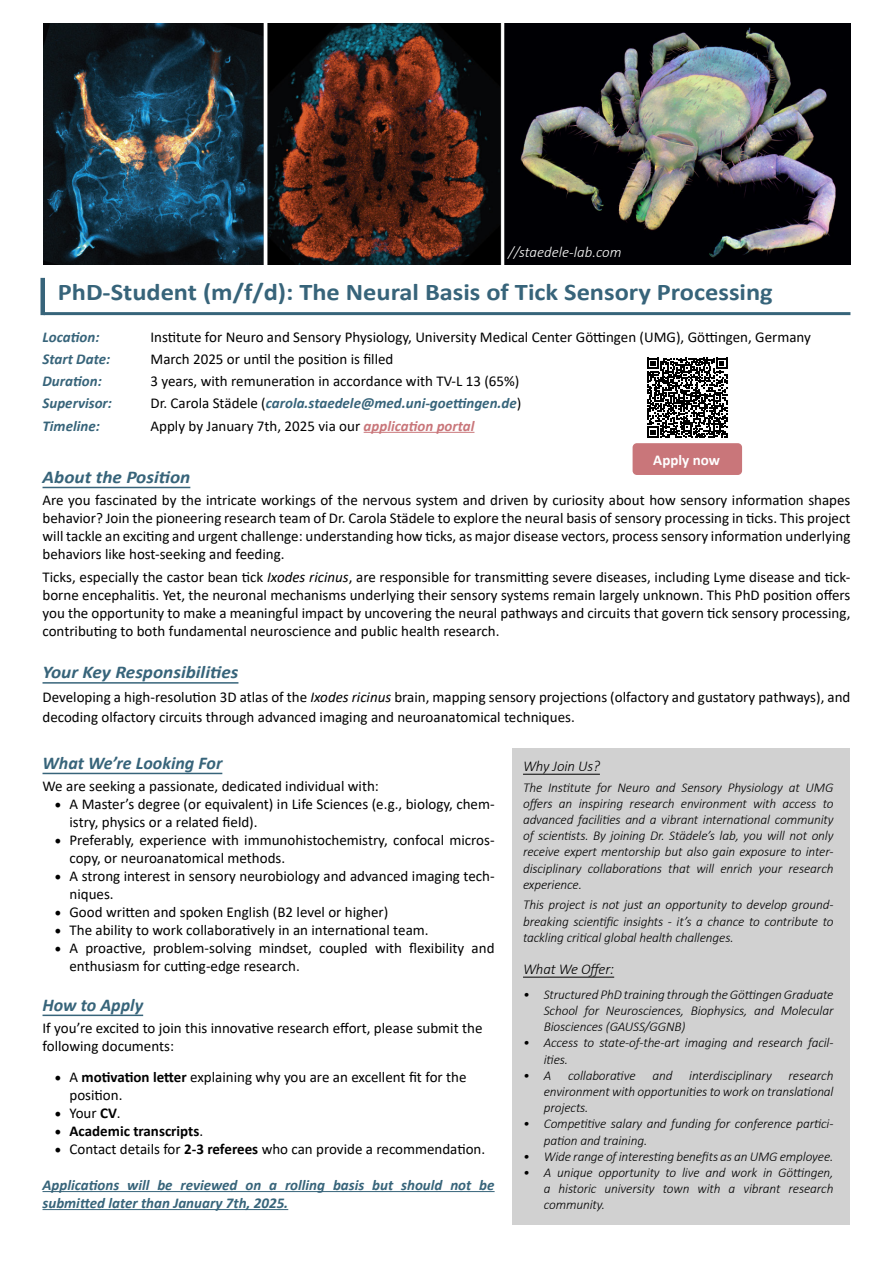
<style>
.page{position:relative;width:893px;height:1263px;background:#fff}
.page>*{position:absolute;margin:0;border:0;box-sizing:border-box;transform-origin:0 0}
.t1{font:700 24px "Calibri";color:#37647a;scale:1.1 1}
.t2{font:italic 700 18px "Calibri";color:#37647a;scale:1.07 1}
.t3{font:italic 700 18px "Calibri";color:#37647a}
.t4{font:15px/18px "Calibri";color:#000}
.t5{font:italic 700 15px/18px "Calibri";color:#37647a}
.t6{font:italic 300 15px "Calibri";letter-spacing:-.01em;color:#000}
.t7{font:700 15px "Calibri";color:#000}
.t8{font:italic 300 15px "Calibri";color:#fff}
.t9{font:700 15px "Calibri";color:#fff}
.t10{font:italic 300 13.5px/16.2px "Calibri";letter-spacing:-.01em;color:#000;text-align:justify}
.s1{font-weight:400;font-style:normal;color:#000}
.s2{font-weight:700;font-style:italic;color:#c9767a}
.s3{font-style:italic}
.s4{font-family:"Minion Pro";font-size:18px}
.s5{font-weight:700}
.s6{font-family:"Minion Pro";font-weight:400;font-size:18px}
.s7{font-weight:400}
</style>
<div class="page">
<hr style="left:364px;top:432px;width:110px;height:1px;background:#c9767a">
<hr style="left:43px;top:487px;width:147px;height:1px;background:#37647a">
<hr style="left:43px;top:682px;width:195px;height:2px;background:#37647a">
<div style="left:633px;top:443px;width:109px;height:32px;background:#c9767a;border-radius:4px"></div>
<div style="left:512px;top:749px;width:338px;height:476px;background:#d1d1d1"></div>
<img style="left:44px;top:23px;width:806px;height:241px">
<hr style="left:44px;top:312px;width:806px;height:3px;background:#37647a">
<div style="left:40px;top:278px;width:5px;height:37px;background:#37647a"></div>
<hr style="left:523px;top:774px;width:77px;height:1px;background:#000">
<hr style="left:523px;top:977px;width:91px;height:1px;background:#000">
<hr style="left:43px;top:773px;width:179px;height:1px;background:#37647a">
<hr style="left:43px;top:1014px;width:100px;height:2px;background:#37647a">
<hr style="left:43px;top:1191px;width:452px;height:1px;background:#37647a">
<hr style="left:43px;top:1209px;width:245px;height:1px;background:#37647a">
<svg style="left:647px;top:358px;width:80px;height:80px"></svg>
<p class="t8" style="left:509px;top:243px;width:114px">//staedele-lab.com</p>
<p class="t1" style="left:58px;top:275px;width:651px">PhD-Student (m/f/d): The Neural Basis of Tick Sensory Processing</p>
<p class="t5" style="left:43px;top:327px;width:58px">Location:</p>
<p class="t4" style="left:151px;top:327px;width:662px">Institute for Neuro and Sensory Physiology, University Medical Center Göttingen (UMG), Göttingen, Germany</p>
<p class="t5" style="left:43px;top:349px;width:69px">Start Date:</p>
<p class="t4" style="left:151px;top:349px;width:244px">March 2025 or until the position is filled</p>
<p class="t5" style="left:43px;top:372px;width:61px">Duration:</p>
<p class="t4" style="left:151px;top:372px;width:370px">3 years, with remuneration in accordance with TV-L 13 (65%)</p>
<p class="t5" style="left:43px;top:394px;width:71px">Supervisor:</p>
<p class="t5" style="left:151px;top:394px;width:372px"><span class="s1">Dr. Carola Städele (</span>carola.staedele@med.uni-goettingen.de<span class="s1">)</span></p>
<p class="t5" style="left:43px;top:416px;width:59px">Timeline:</p>
<p class="t4" style="left:151px;top:416px;width:325px">Apply by January 7th, 2025 via our <span class="s2">application portal</span></p>
<p class="t2" style="left:43px;top:464px;width:140px">About the Position</p>
<p class="t4" style="left:43px;top:491px;width:809px;text-align:justify">Are you fascinated by the intricate workings of the nervous system and driven by curiosity about how sensory information shapes behavior? Join the pioneering research team of Dr. Carola Städele to explore the neural basis of sensory processing in ticks. This project will tackle an exciting and urgent challenge: understanding how ticks, as major disease vectors, process sensory information underlying behaviors like host-seeking and feeding.</p>
<p class="t4" style="left:43px;top:567px;width:809px;text-align:justify">Ticks, especially the castor bean tick <span class="s3">Ixodes ricinus</span>, are responsible for transmitting severe diseases, including Lyme disease and tick&shy;borne encephalitis. Yet, the neuronal mechanisms underlying their sensory systems remain largely unknown. This PhD position offers you the opportunity to make a meaningful impact by uncovering the neural pathways and circuits that govern tick sensory processing, contributing to both fundamental neuroscience and public health research.</p>
<p class="t2" style="left:43px;top:660px;width:185px">Your Key Responsibilities</p>
<p class="t4" style="left:43px;top:687px;width:809px;line-height:19.5px">Developing a high-resolution 3D atlas of the <span class="s3">Ixodes ricinus</span> brain, mapping sensory projections (olfactory and gustatory pathways), and decoding olfactory circuits through advanced imaging and neuroanatomical techniques.</p>
<p class="t9" style="left:653px;top:449px;width:68px">Apply now</p>
<p class="t3" style="left:43px;top:750px;width:181px">What We’re Looking For</p>
<p class="t4" style="left:43px;top:777px;width:338px">We are seeking a passionate, dedicated individual with:</p>
<p class="t4" style="left:70px;top:795px;width:427px;text-indent:-15px"><span class="s4">•</span> A Master’s degree (or equivalent) in Life Sciences (e.g., biology, chem&shy;istry, physics or a related field).</p>
<p class="t4" style="left:70px;top:831px;width:427px;text-indent:-15px"><span class="s4">•</span> Preferably, experience with immunohistochemistry, confocal micros&shy;copy, or neuroanatomical methods.</p>
<p class="t4" style="left:70px;top:867px;width:427px;text-indent:-15px"><span class="s4">•</span> A strong interest in sensory neurobiology and advanced imaging tech&shy;niques.</p>
<p class="t4" style="left:55px;top:903px;width:335px"><span class="s4">•</span> Good written and spoken English (B2 level or higher)</p>
<p class="t4" style="left:55px;top:921px;width:376px"><span class="s4">•</span> The ability to work collaboratively in an international team.</p>
<p class="t4" style="left:70px;top:939px;width:427px;text-indent:-15px"><span class="s4">•</span> A proactive, problem-solving mindset, coupled with flexibility and enthusiasm for cutting-edge research.</p>
<p class="t3" style="left:43px;top:992px;width:102px">How to Apply</p>
<p class="t4" style="left:43px;top:1019px;width:441px">If you’re excited to join this innovative research effort, please submit the following documents:</p>
<p class="t4" style="left:70px;top:1067px;width:399px;text-indent:-15px"><span class="s4">•</span> A <span class="s5">motivation letter</span> explaining why you are an excellent fit for the position.</p>
<p class="t4" style="left:55px;top:1103px;width:68px"><span class="s4">•</span> Your <span class="s5">CV</span>.</p>
<p class="t7" style="left:55px;top:1120px;width:150px"><span class="s6">•</span> Academic transcripts<span class="s7">.</span></p>
<p class="t4" style="left:55px;top:1139px;width:432px"><span class="s4">•</span> Contact details for <span class="s5">2-3 referees</span> who can provide a recommendation.</p>
<p class="t5" style="left:43px;top:1175px;width:454px">Applications will be reviewed on a rolling basis but should not be submitted later than January 7th, 2025.</p>
<p class="t6" style="left:523px;top:757px;width:78px">Why Join Us?</p>
<p class="t10" style="left:523px;top:779px;width:312px">The Institute for Neuro and Sensory Physiology at UMG offers an inspiring research environment with access to advanced facilities and a vibrant international community of scientists. By joining Dr. Städele’s lab, you will not only receive expert mentorship but also gain exposure to inter&shy;disciplinary collaborations that will enrich your research experience.</p>
<p class="t10" style="left:523px;top:897px;width:312px">This project is not just an opportunity to develop ground&shy;breaking scientific insights - it’s a chance to contribute to tackling critical global health challenges.</p>
<p class="t6" style="left:523px;top:960px;width:93px">What We Offer:</p>
<p class="t10" style="left:544px;top:986px;width:291px;text-indent:-21px">• Structured PhD training through the Göttingen Graduate School for Neurosciences, Biophysics, and Molecular Biosciences (GAUSS/GGNB)</p>
<p class="t10" style="left:544px;top:1035px;width:291px;text-indent:-21px">• Access to state-of-the-art imaging and research facil&shy;ities.</p>
<p class="t10" style="left:544px;top:1067px;width:291px;text-indent:-21px">• A collaborative and interdisciplinary research environment with opportunities to work on translational projects.</p>
<p class="t10" style="left:544px;top:1116px;width:291px;text-indent:-21px">• Competitive salary and funding for conference partici&shy;pation and training.</p>
<p class="t10" style="left:523px;top:1148px;width:312px">• Wide range of interesting benefits as an UMG employee.</p>
<p class="t10" style="left:544px;top:1164px;width:291px;text-indent:-21px">• A unique opportunity to live and work in Göttingen, a historic university town with a vibrant research community.</p>
</div>
